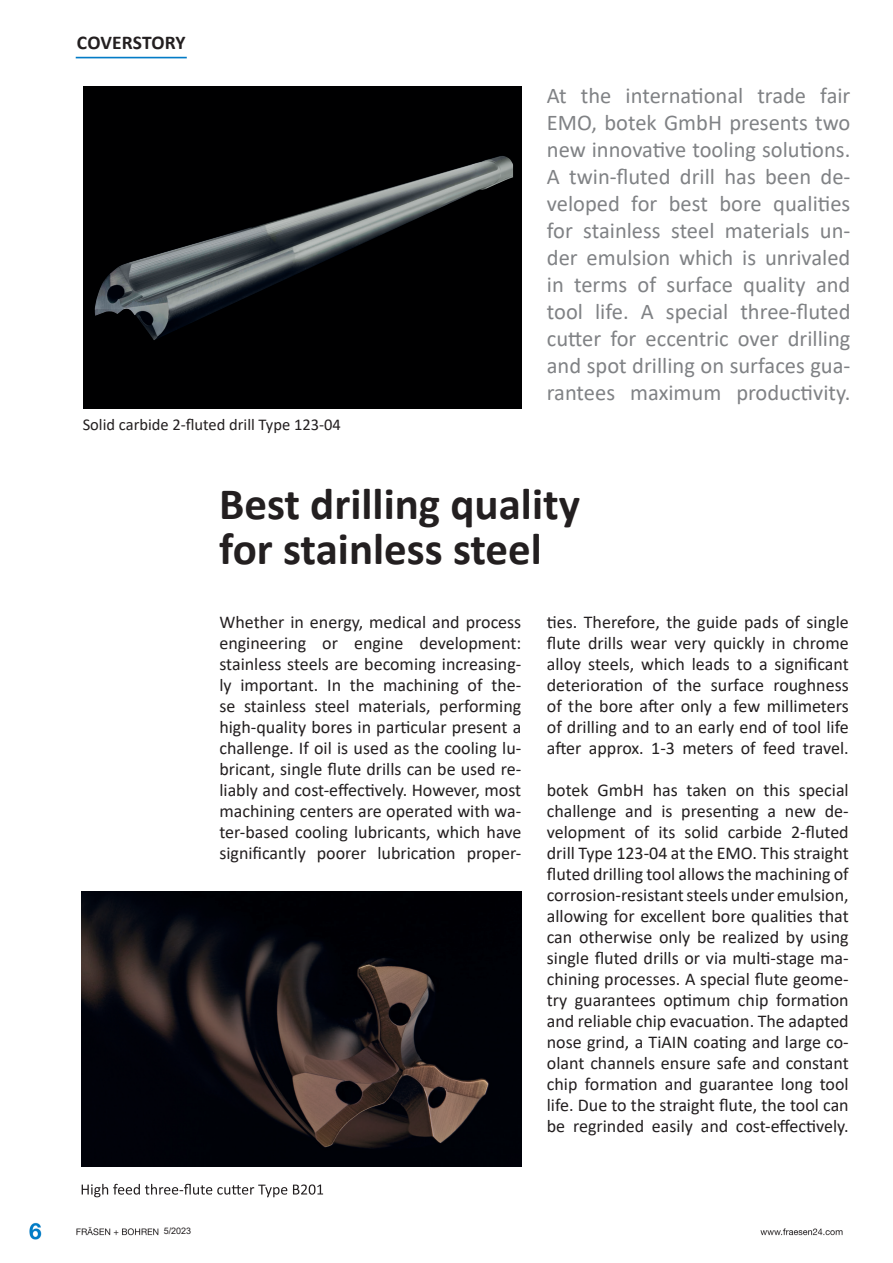
<style>
.page{position:relative;width:893px;height:1263px;background:#fff}
.page>*{position:absolute;margin:0;border:0;box-sizing:border-box;transform-origin:0 0}
.t1{font:700 45px "Calibri";color:#231f20}
.t2{font:22.5px/27px "Calibri";color:#808285;text-align:justify}
.t3{font:700 19.5px "Calibri";color:#231f20}
.t4{font:18px/21px "Calibri";color:#231f20;text-align:justify}
.t5{font:16.5px "Calibri";color:#231f20}
.t6{font:9px "Arial";color:#231f20}
</style>
<div class="page">
<div style="left:83px;top:86px;width:438px;height:323px;background:#000001"></div>
<img style="left:95px;top:156px;width:418px;height:184px">
<img style="left:82px;top:891px;width:439px;height:276px">
<svg style="left:82px;top:1184px;width:241px;height:13px"></svg>
<p class="t3" style="left:77px;top:29px;width:110px">COVERSTORY</p>
<p class="t5" style="left:83px;top:413px;width:260px">Solid carbide 2-fluted drill Type 123-04</p>
<p class="t2" style="left:547px;top:81px;width:305px">At the international trade fair EMO, botek GmbH presents two new innovative tooling solutions.<br>A twin-fluted drill has been de&shy;veloped for best bore qualities for stainless steel materials un&shy;der emulsion which is unrivaled in terms of surface quality and tool life. A special three-fluted cutter for eccentric over drilling and spot drilling on surfaces gua&shy;rantees maximum productivity.</p>
<p class="t1" style="left:219px;top:472px;width:362px">Best drilling quality</p>
<p class="t1" style="left:219px;top:517px;width:324px">for stainless steel</p>
<p class="t4" style="left:219px;top:611px;width:303px">Whether in energy, medical and process engineering or engine development: stainless steels are becoming increasing&shy;ly important. In the machining of the&shy;se stainless steel materials, performing high-quality bores in particular present a challenge. If oil is used as the cooling lu&shy;bricant, single flute drills can be used re&shy;liably and cost-effectively. However, most machining centers are operated with wa&shy;ter-based cooling lubricants, which have significantly poorer lubrication proper-</p>
<p class="t4" style="left:547px;top:611px;width:303px">ties. Therefore, the guide pads of single flute drills wear very quickly in chrome alloy steels, which leads to a significant deterioration of the surface roughness of the bore after only a few millimeters of drilling and to an early end of tool life after approx. 1-3 meters of feed travel.</p>
<p class="t4" style="left:547px;top:779px;width:303px">botek GmbH has taken on this special challenge and is presenting a new de&shy;velopment of its solid carbide 2-fluted drill Type 123-04 at the EMO. This straight fluted drilling tool allows the machining of corrosion-resistant steels under emulsion, allowing for excellent bore qualities that can otherwise only be realized by using single fluted drills or via multi-stage ma&shy;chining processes. A special flute geome&shy;try guarantees optimum chip formation and reliable chip evacuation. The adapted nose grind, a TiAIN coating and large co&shy;olant channels ensure safe and constant chip formation and guarantee long tool life. Due to the straight flute, the tool can be regrinded easily and cost-effectively.</p>
<p class="t6" style="left:164px;top:1225px;width:29px">5/2023</p>
</div>
